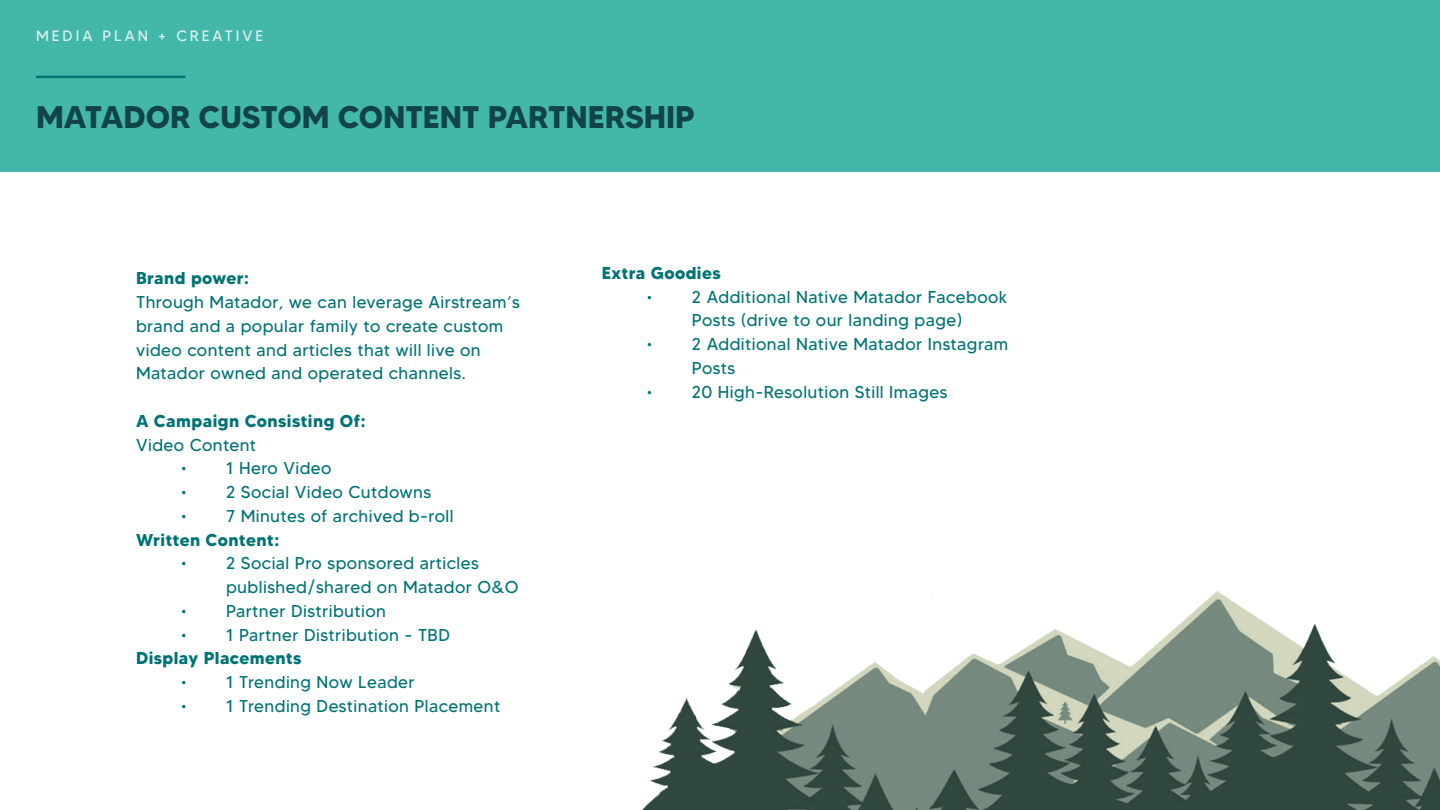
<style>
.page{position:relative;width:1440px;height:810px;background:#fff}
.page>*{position:absolute;margin:0;border:0;box-sizing:border-box;transform-origin:0 0}
.t1{font:700 31.25px "MADETOMMY";color:#114447}
.t2{font:17.12px/23.8px "MADETOMMY";letter-spacing:.025em;color:#007375}
.t3{font:700 17.12px "MADETOMMY";letter-spacing:.025em;color:#007375}
.t4{font:15px "MADETOMMY";letter-spacing:.2em;color:#ddf1f2}
</style>
<div class="page">
<div style="left:0;top:1px;width:1440px;height:171px;background:#43b8aa"></div>
<hr style="left:36px;top:76px;width:149px;height:2px;background:#007375">
<img style="left:643px;top:591px;width:797px;height:218px">
<p class="t4" style="left:36px;top:27px;width:229px">MEDIA PLAN + CREATIVE</p>
<h1 class="t1" style="left:36px;top:98px;width:660px">MATADOR CUSTOM CONTENT PARTNERSHIP</h1>
<p class="t3" style="left:136px;top:268px;width:114px">Brand power:</p>
<p class="t2" style="left:136px;top:290px;width:385px">Through Matador, we can leverage Airstream’s brand and a popular family to create custom video content and articles that will live on Matador owned and operated channels.</p>
<p class="t3" style="left:136px;top:410px;width:231px">A Campaign Consisting Of:</p>
<p class="t2" style="left:136px;top:433px;width:122px">Video Content</p>
<p class="t2" style="left:181px;top:456px;width:152px">• 1 Hero Video</p>
<p class="t2" style="left:181px;top:480px;width:252px">• 2 Social Video Cutdowns</p>
<p class="t2" style="left:181px;top:504px;width:274px">• 7 Minutes of archived b-roll</p>
<p class="t3" style="left:136px;top:529px;width:145px">Written Content:</p>
<p class="t2" style="left:226px;top:551px;width:294px;text-indent:-45px">• 2 Social Pro sponsored articles published/shared on Matador O&amp;O</p>
<p class="t2" style="left:181px;top:599px;width:206px">• Partner Distribution</p>
<p class="t2" style="left:181px;top:623px;width:270px">• 1 Partner Distribution - TBD</p>
<p class="t3" style="left:136px;top:648px;width:167px">Display Placements</p>
<p class="t2" style="left:181px;top:670px;width:235px">• 1 Trending Now Leader</p>
<p class="t2" style="left:181px;top:694px;width:321px">• 1 Trending Destination Placement</p>
<p class="t3" style="left:602px;top:262px;width:120px">Extra Goodies</p>
<p class="t2" style="left:647px;top:285px;width:362px;text-align:center">• 2 Additional Native Matador Facebook<br>Posts (drive to our landing page)</p>
<p class="t2" style="left:692px;top:332px;width:318px;text-indent:-45px">• 2 Additional Native Matador Instagram<br>Posts</p>
<p class="t2" style="left:647px;top:380px;width:302px">• 20 High-Resolution Still Images</p>
</div>
